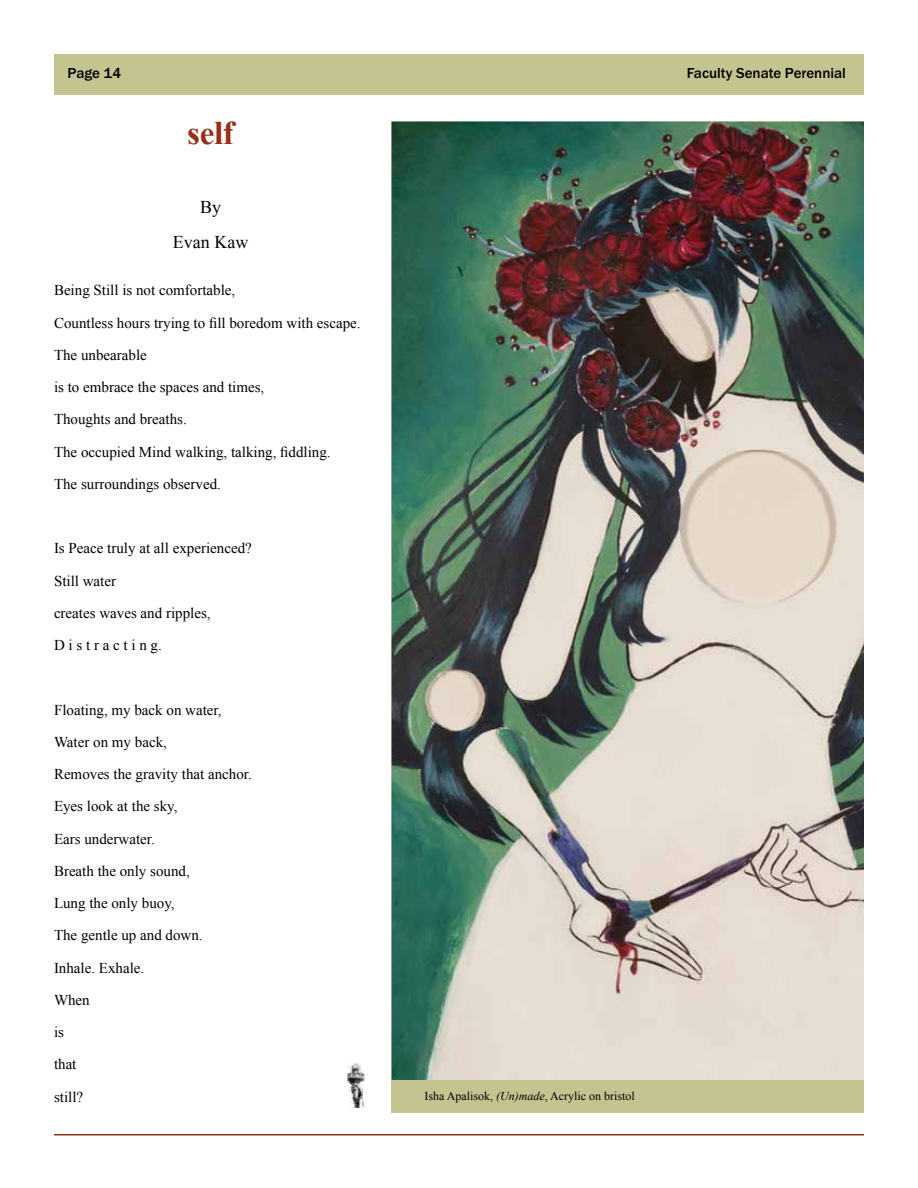
<style>
.page{position:relative;width:918px;height:1188px;background:#fff}
.page>*{position:absolute;margin:0;border:0;box-sizing:border-box;transform-origin:0 0}
.t1{font:700 33px "Times New Roman";color:#972f1b}
.t2{font:18px/35.2px "Times New Roman";color:#000;text-align:center}
.t3{font:15px/32.2px "Times New Roman";color:#000}
.t4{font:500 15px "Franklin Gothic URW";color:#000}
.t5{font:12px "Times New Roman";color:#000}
.s1{font-style:italic}
</style>
<div class="page">
<div style="left:54px;top:54px;width:810px;height:41px;background:#c4c491"></div>
<hr style="left:54px;top:1134px;width:810px;height:2px;background:#972f1b">
<img style="left:392px;top:122px;width:472px;height:958px">
<div style="left:392px;top:1080px;width:472px;height:32px;background:#c4c491"></div>
<img style="left:348px;top:1064px;width:18px;height:43px">
<p class="t4" style="left:68px;top:64px;width:55px">Page 14</p>
<p class="t4" style="left:687px;top:64px;width:161px">Faculty Senate Perennial</p>
<h1 class="t1" style="left:187px;top:110px;width:48px">self</h1>
<p class="t2" style="left:173px;top:189px;width:77px">By<br>Evan Kaw</p>
<p class="t3" style="left:54px;top:274px;width:308px">Being Still is not comfortable,<br>Countless hours trying to fill boredom with escape.<br>The unbearable<br>is to embrace the spaces and times,<br>Thoughts and breaths.<br>The occupied Mind walking, talking, fiddling.<br>The surroundings observed.</p>
<p class="t3" style="left:54px;top:532px;width:199px">Is Peace truly at all experienced?<br>Still water<br>creates waves and ripples,<br>D i s t r a c t i n g.</p>
<p class="t3" style="left:54px;top:693px;width:199px">Floating, my back on water,<br>Water on my back,<br>Removes the gravity that anchor.<br>Eyes look at the sky,<br>Ears underwater.<br>Breath the only sound,<br>Lung the only buoy,<br>The gentle up and down.<br>Inhale. Exhale.<br>When<br>is<br>that<br>still?</p>
<p class="t5" style="left:424px;top:1088px;width:212px">Isha Apalisok, <span class="s1">(Un)made</span>, Acrylic on bristol</p>
</div>
